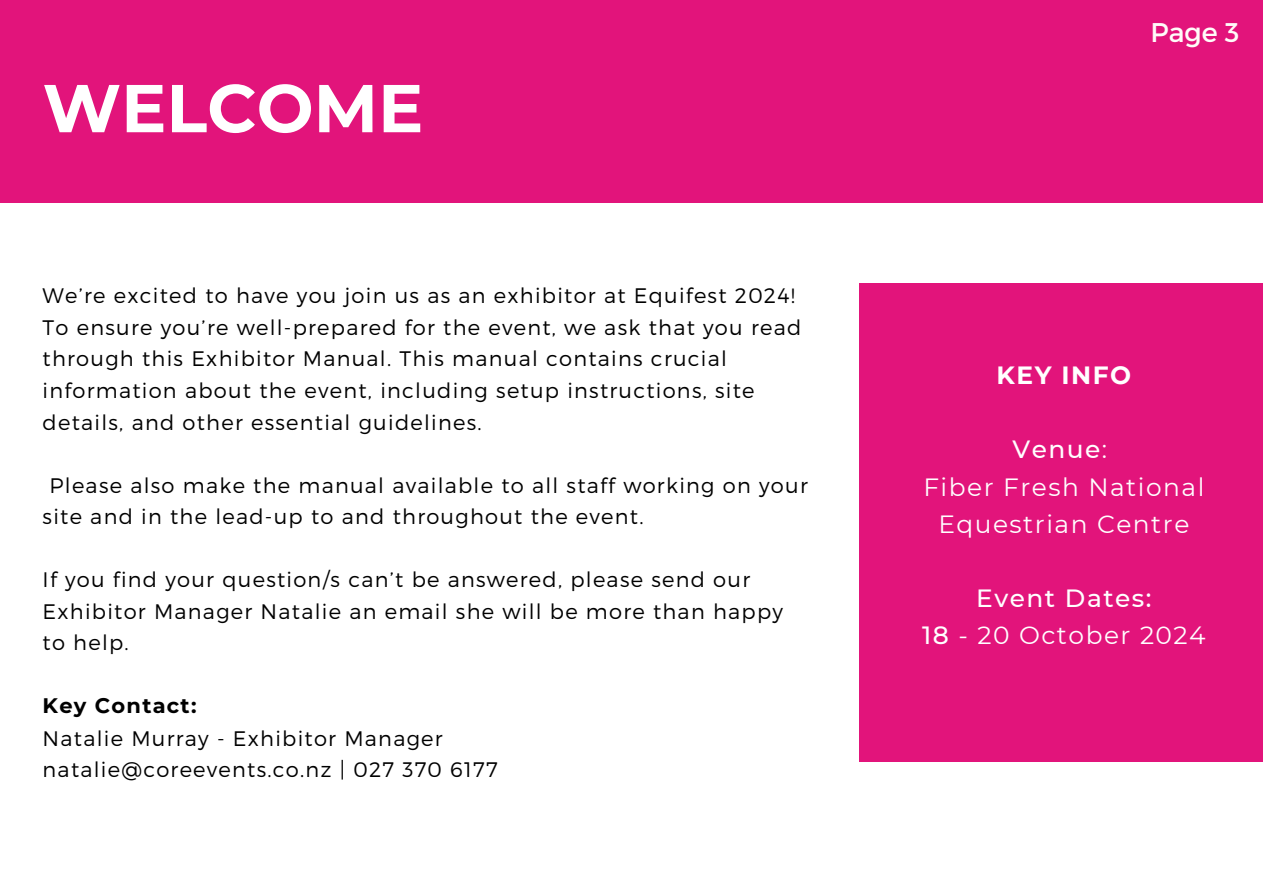
<style>
.page{position:relative;width:1263px;height:894px;background:#fff}
.page>*{position:absolute;margin:0;border:0;box-sizing:border-box;transform-origin:0 0}
.t1{font:700 67.5px "Montserrat";color:#fff}
.t2{font:27px "Montserrat";color:#fffbf9}
.t3{font:24.9px/37.2px "Montserrat";letter-spacing:.06em;color:#fff;text-align:center}
.t4{font:700 24.9px "Montserrat";letter-spacing:.06em;color:#fff}
.t5{font:300 21px/31.5px "Montserrat";letter-spacing:.06em;color:#000}
.t6{font:700 21px "Montserrat";letter-spacing:.06em;color:#000}
.s1{font-weight:500}
</style>
<div class="page">
<div style="left:0;top:0;width:1263px;height:202px;background:#e2147b"></div>
<div style="left:859px;top:283px;width:404px;height:478px;background:#e2147b"></div>
<p class="t1" style="left:43px;top:67px;width:382px">WELCOME</p>
<h3 class="t5" style="left:43px;top:279px;width:754px">We’re excited to have you join us as an exhibitor at Equifest 2024!</h3>
<h1 class="t5" style="left:43px;top:310px;width:760px">To ensure you’re well-prepared for the event, we ask that you read through this Exhibitor Manual. This manual contains crucial information about the event, including setup instructions, site details, and other essential guidelines.</h1>
<p class="t5" style="left:43px;top:468px;width:767px;text-indent:7px">Please also make the manual available to all staff working on your site and in the lead-up to and throughout the event.</p>
<p class="t5" style="left:43px;top:562px;width:742px">If you find your question/s can’t be answered, please send our<br>Exhibitor Manager Natalie an email she will be more than happy to help.</p>
<p class="t6" style="left:43px;top:692px;width:155px">Key Contact:</p>
<p class="t5" style="left:43px;top:721px;width:402px">Natalie Murray - Exhibitor Manager</p>
<p class="t5" style="left:43px;top:753px;width:457px">natalie@coreevents.co.nz | 027 370 6177</p>
<p class="t2" style="left:1151px;top:14px;width:90px">Page 3</p>
<p class="t4" style="left:997px;top:360px;width:136px">KEY INFO</p>
<p class="t3" style="left:923px;top:430px;width:282px"><span class="s1">Venue</span>:<br>Fiber Fresh National<br>Equestrian Centre</p>
<p class="t3" style="left:922px;top:579px;width:285px"><span class="s1">Event Dates:<br>18</span> - 20 October 2024</p>
</div>
